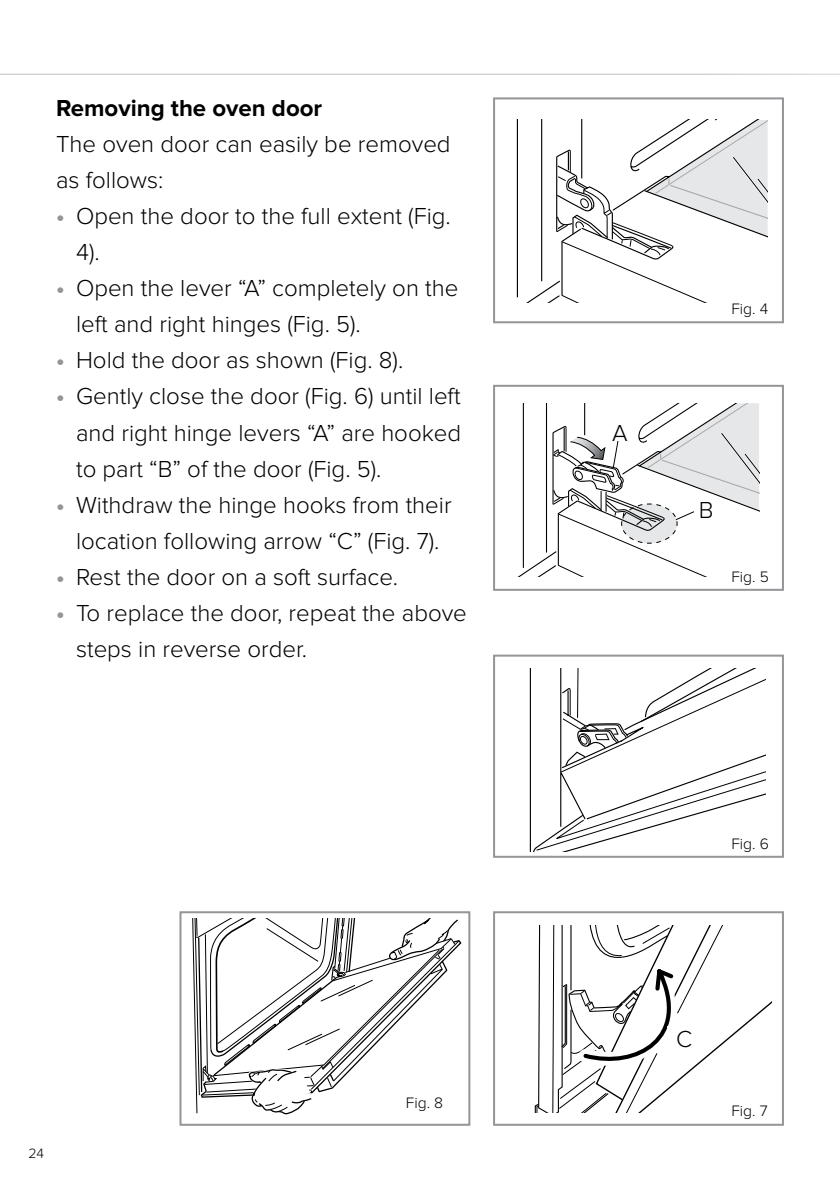
<style>
.page{position:relative;width:840px;height:1191px;background:#fff}
.page>*{position:absolute;margin:0;border:0;box-sizing:border-box;transform-origin:0 0}
.t1{font:300 24px/36px "Proxima Nova";color:#000}
.t2{font:700 24px "Proxima Nova";color:#000}
.t3{font:17.8px "Myriad Pro";color:#000}
.t4{font:16.2px "Myriad Pro";color:#000}
.t5{font:300 15.6px "Proxima Nova";color:#000}
.t6{font:300 14px "Proxima Nova";color:#000}
.s1{font-weight:700;color:#939598}
</style>
<div class="page">
<hr style="left:0;top:74px;width:839px;height:1px;background:#bcbec0">
<div style="left:179px;top:911px;width:291px;height:214px;background:#fff;border:2px solid #939598"></div>
<svg style="left:192px;top:919px;width:267px;height:195px"></svg>
<div style="left:493px;top:654px;width:290px;height:203px;background:#fff;border:2px solid #939598"></div>
<svg style="left:529px;top:669px;width:236px;height:182px"></svg>
<div style="left:493px;top:97px;width:290px;height:226px;background:#fff;border:2px solid #939598"></div>
<svg style="left:516px;top:120px;width:251px;height:182px"></svg>
<div style="left:493px;top:385px;width:290px;height:206px;background:#fff;border:2px solid #939598"></div>
<div style="left:493px;top:911px;width:290px;height:214px;background:#fff;border:2px solid #939598"></div>
<svg style="left:534px;top:925px;width:236px;height:187px"></svg>
<div style="left:667px;top:1026px;width:20px;height:21px;background:#fff"></div>
<svg style="left:517px;top:403px;width:241px;height:174px"></svg>
<p class="t2" style="left:56px;top:95px;width:267px">Removing the oven door</p>
<p class="t1" style="left:56px;top:127px;width:396px">The oven door can easily be removed as follows:</p>
<p class="t1" style="left:76px;top:199px;width:376px;text-indent:-20px"><span class="s1">•</span> Open the door to the full extent (Fig.<br>4).</p>
<p class="t1" style="left:76px;top:271px;width:383px;text-indent:-20px"><span class="s1">•</span> Open the lever “A” completely on the left and right hinges (Fig. 5).</p>
<p class="t1" style="left:56px;top:343px;width:348px"><span class="s1">•</span> Hold the door as shown (Fig. 8).</p>
<p class="t1" style="left:76px;top:379px;width:386px;text-align:justify;text-indent:-20px"><span class="s1">•</span> Gently close the door (Fig. 6) until left and right hinge levers “A” are hooked to part “B” of the door (Fig. 5).</p>
<p class="t1" style="left:56px;top:487px;width:397px;text-align:center"><span class="s1">•</span> Withdraw the hinge hooks from their location following arrow “C” (Fig. 7).</p>
<p class="t1" style="left:56px;top:559px;width:343px"><span class="s1">•</span> Rest the door on a soft surface.</p>
<p class="t1" style="left:76px;top:595px;width:392px;text-indent:-20px"><span class="s1">•</span> To replace the door, repeat the above steps in reverse order.</p>
<p class="t6" style="left:28px;top:1145px;width:17px">24</p>
<p class="t5" style="left:405px;top:1094px;width:39px">Fig. 8</p>
<p class="t1" style="left:612px;top:415px;width:17px">A</p>
<p class="t5" style="left:731px;top:300px;width:38px">Fig. 4</p>
<p class="t4" style="left:699px;top:495px;width:10px">B</p>
<p class="t1" style="left:698px;top:492px;width:16px">B</p>
<p class="t5" style="left:731px;top:567px;width:39px">Fig. 5</p>
<p class="t5" style="left:731px;top:834px;width:39px">Fig. 6</p>
<p class="t1" style="left:675px;top:1021px;width:18px">C</p>
<p class="t3" style="left:670px;top:1026px;width:12px">C</p>
<p class="t5" style="left:731px;top:1102px;width:38px">Fig. 7</p>
</div>
